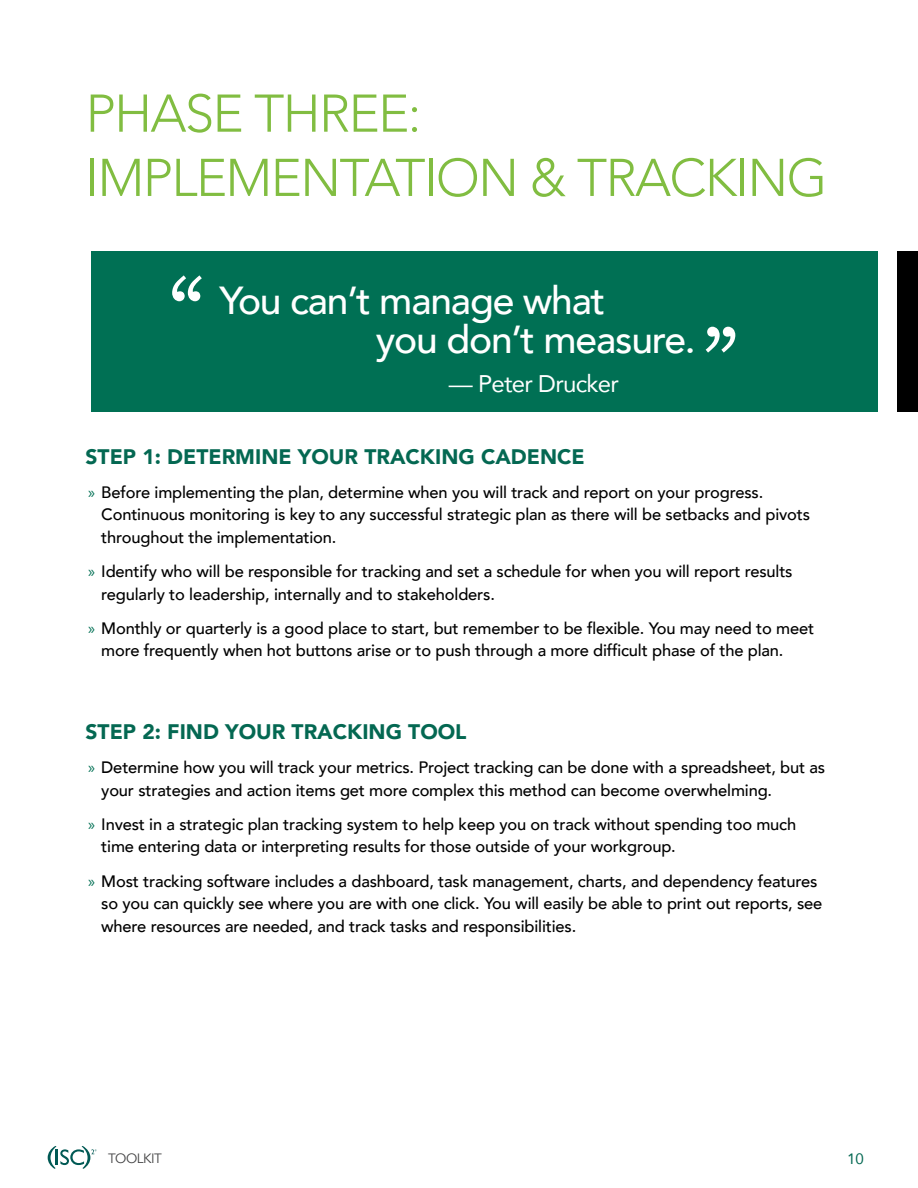
<style>
.page{position:relative;width:918px;height:1188px;background:#fff}
.page>*{position:absolute;margin:0;border:0;box-sizing:border-box;transform-origin:0 0}
.t1{font:90px "Bookman Old Style";color:#fff}
.t2{font:300 52.5px/64.2px "Avenir";letter-spacing:-.03em;color:#81bd41}
.t3{font:500 39px/39px "Avenir";letter-spacing:-.03em;color:#fff}
.t4{font:24px "Avenir";letter-spacing:-.03em;color:#fff}
.t5{font:900 21px "Avenir";color:#046852}
.t6{font:500 16.5px/22.5px "Avenir";letter-spacing:-.01em;color:#000}
.t7{font:15px "Avenir";color:#046852}
.t8{font:13.5px "Avenir";letter-spacing:-.035em;color:#424243}
.s1{font-family:"Myriad Pro";font-weight:400;color:#007054}
</style>
<div class="page">
<svg style="left:48px;top:1146px;width:49px;height:23px"></svg>
<div style="left:91px;top:251px;width:787px;height:160px;background:#007054"></div>
<div style="left:898px;top:251px;width:20px;height:160px;background:#000"></div>
<h2 class="t2" style="left:86px;top:82px;width:743px">PHASE THREE:<br>IMPLEMENTATION &amp; TRACKING</h2>
<h1 class="t1" style="left:169px;top:258px;width:37px">“</h1>
<h3 class="t3" style="left:376px;top:279px;width:321px;text-indent:-156px">You can’t manage what<br>you don’t measure.</h3>
<h3 class="t4" style="left:449px;top:365px;width:172px">— Peter Drucker</h3>
<h1 class="t1" style="left:703px;top:309px;width:37px">”</h1>
<p class="t5" style="left:86px;top:438px;width:501px">STEP 1: DETERMINE YOUR TRACKING CADENCE</p>
<p class="t6" style="left:101px;top:480px;width:710px;text-indent:-13px"><span class="s1">»</span> Before implementing the plan, determine when you will track and report on your progress.<br>Continuous monitoring is key to any successful strategic plan as there will be setbacks and pivots throughout the implementation.</p>
<p class="t6" style="left:101px;top:559px;width:693px;text-indent:-13px"><span class="s1">»</span> Identify who will be responsible for tracking and set a schedule for when you will report results regularly to leadership, internally and to stakeholders.</p>
<p class="t6" style="left:101px;top:616px;width:714px;text-indent:-13px"><span class="s1">»</span> Monthly or quarterly is a good place to start, but remember to be flexible. You may need to meet more frequently when hot buttons arise or to push through a more difficult phase of the plan.</p>
<p class="t5" style="left:86px;top:714px;width:382px">STEP 2: FIND YOUR TRACKING TOOL</p>
<p class="t6" style="left:101px;top:755px;width:725px;text-indent:-13px"><span class="s1">»</span> Determine how you will track your metrics. Project tracking can be done with a spreadsheet, but as your strategies and action items get more complex this method can become overwhelming.</p>
<p class="t6" style="left:101px;top:812px;width:696px;text-indent:-13px"><span class="s1">»</span> Invest in a strategic plan tracking system to help keep you on track without spending too much time entering data or interpreting results for those outside of your workgroup.</p>
<p class="t6" style="left:101px;top:869px;width:723px;text-indent:-13px"><span class="s1">»</span> Most tracking software includes a dashboard, task management, charts, and dependency features so you can quickly see where you are with one click. You will easily be able to print out reports, see where resources are needed, and track tasks and responsibilities.</p>
<p class="t8" style="left:108px;top:1150px;width:55px">TOOLKIT</p>
<p class="t7" style="left:847px;top:1147px;width:18px">10</p>
</div>
